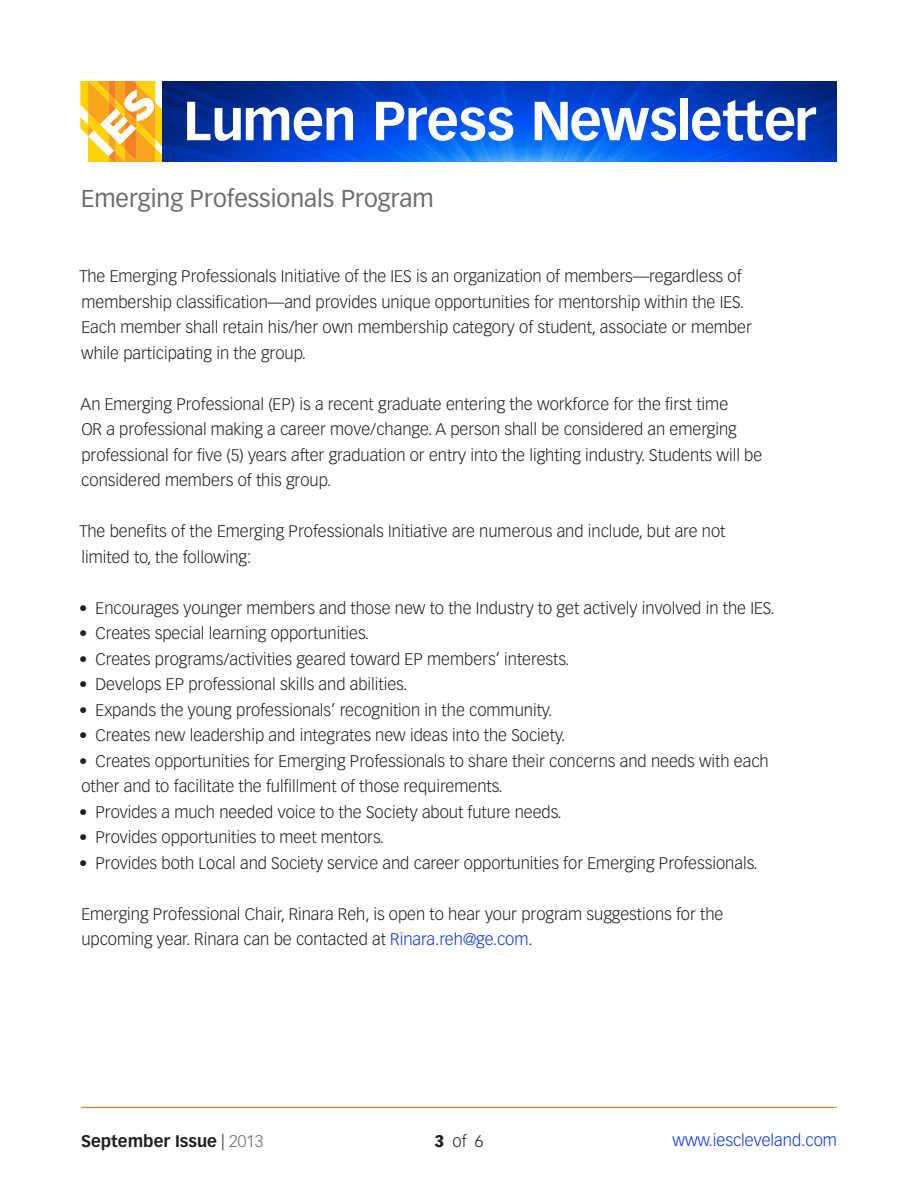
<style>
.page{position:relative;width:918px;height:1188px;background:#fff}
.page>*{position:absolute;margin:0;border:0;box-sizing:border-box;transform-origin:0 0}
.t1{font:700 54px "Vectora LH";letter-spacing:-.02em;color:#fff}
.t2{font:24px "Vectora LH";color:#6c6d70}
.t3{font:300 16.5px/25.5px "Vectora LH";color:#231f20}
.t4{font:300 16.5px "Vectora LH";color:#03f}
.t5{font:700 16.5px "Vectora LH";color:#231f20}
.s1{color:#03f}
.s2{font-weight:300}
.s3{font-weight:300;color:#6c6d70}
.s4{font-weight:900}
</style>
<div class="page">
<hr style="left:81px;top:1107px;width:756px;height:1px;background:#d47119">
<img style="left:162px;top:81px;width:675px;height:81px">
<svg style="left:80px;top:81px;width:82px;height:81px"></svg>
<h1 class="t1" style="left:183px;top:88px;width:634px">Lumen Press Newsletter</h1>
<h2 class="t2" style="left:81px;top:184px;width:354px">Emerging Professionals Program</h2>
<p class="t3" style="left:79px;top:264px;width:674px">The Emerging Professionals Initiative of the IES is an organization of members—regardless of membership classification—and provides unique opportunities for mentorship within the IES.<br>Each member shall retain his/her own membership category of student, associate or member while participating in the group.</p>
<p class="t3" style="left:81px;top:391px;width:683px">An Emerging Professional (EP) is a recent graduate entering the workforce for the first time<br>OR a professional making a career move/change. A person shall be considered an emerging professional for five (5) years after graduation or entry into the lighting industry. Students will be considered members of this group.</p>
<p class="t3" style="left:79px;top:519px;width:648px">The benefits of the Emerging Professionals Initiative are numerous and include, but are not limited to, the following:</p>
<p class="t3" style="left:79px;top:595px;width:697px">• Encourages younger members and those new to the Industry to get actively involved in the IES.</p>
<p class="t3" style="left:79px;top:621px;width:292px">• Creates special learning opportunities.</p>
<p class="t3" style="left:79px;top:646px;width:492px">• Creates programs/activities geared toward EP members’ interests.</p>
<p class="t3" style="left:79px;top:672px;width:330px">• Develops EP professional skills and abilities.</p>
<p class="t3" style="left:79px;top:697px;width:475px">• Expands the young professionals’ recognition in the community.</p>
<p class="t3" style="left:79px;top:723px;width:488px">• Creates new leadership and integrates new ideas into the Society.</p>
<p class="t3" style="left:79px;top:748px;width:691px">• Creates opportunities for Emerging Professionals to share their concerns and needs with each other and to facilitate the fulfillment of those requirements.</p>
<p class="t3" style="left:79px;top:799px;width:484px">• Provides a much needed voice to the Society about future needs.</p>
<p class="t3" style="left:79px;top:825px;width:307px">• Provides opportunities to meet mentors.</p>
<p class="t3" style="left:79px;top:850px;width:680px">• Provides both Local and Society service and career opportunities for Emerging Professionals.</p>
<p class="t3" style="left:81px;top:901px;width:644px">Emerging Professional Chair, Rinara Reh, is open to hear your program suggestions for the upcoming year. Rinara can be contacted at <span class="s1">Rinara.reh@ge.com</span>.</p>
<p class="t5" style="left:81px;top:1131px;width:184px">September Issue <span class="s2">|</span> <span class="s3">2013</span></p>
<p class="t3" style="left:435px;top:1129px;width:50px"><span class="s4">3</span>of6</p>
<p class="t4" style="left:673px;top:1131px;width:166px">www.iescleveland.com</p>
</div>
